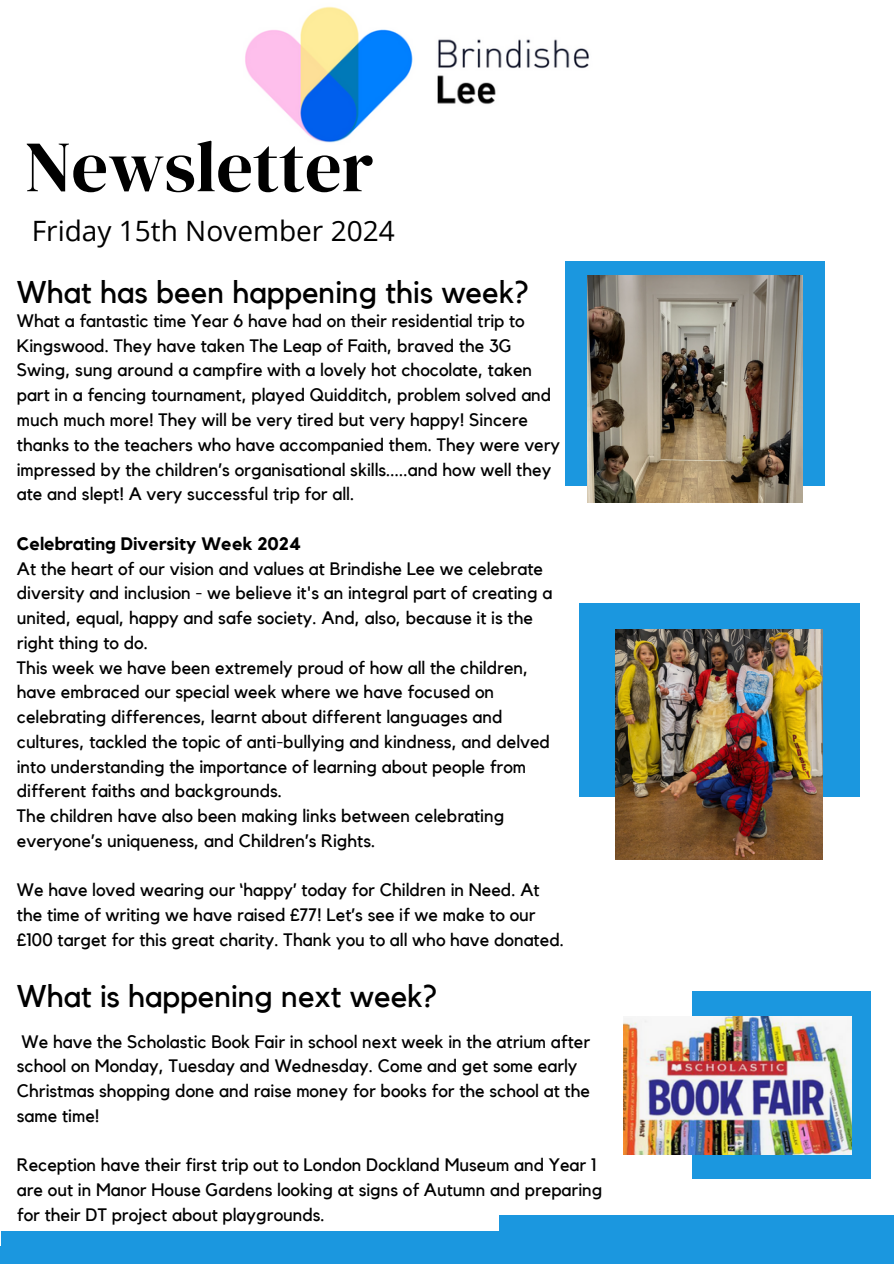
<style>
.page{position:relative;width:894px;height:1264px;background:#fff}
.page>*{position:absolute;margin:0;border:0;box-sizing:border-box;transform-origin:0 0}
.t1{font:72px "DM Serif Display";color:#000}
.t2{font:31.35px "Kollektif";color:#000}
.t3{font:28.05px "Open Sans";color:#000}
.t4{font:18px/24.8px "Kollektif";color:#000}
.t5{font:700 18px "Kollektif";color:#000}
</style>
<div class="page">
<div style="left:565px;top:261px;width:259px;height:224px;background:#1b97df"></div>
<div style="left:499px;top:1214px;width:394px;height:49px;background:#1b97df"></div>
<img style="left:245px;top:6px;width:344px;height:137px">
<div style="left:2px;top:1231px;width:502px;height:32px;background:#1b97df"></div>
<div style="left:579px;top:603px;width:280px;height:194px;background:#1b97df"></div>
<div style="left:691px;top:991px;width:179px;height:187px;background:#1b97df"></div>
<img style="left:615px;top:630px;width:207px;height:229px">
<img style="left:587px;top:275px;width:215px;height:227px">
<img style="left:623px;top:1016px;width:227px;height:137px">
<p class="t1" style="left:24px;top:117px;width:350px">Newsletter</p>
<p class="t3" style="left:32px;top:211px;width:364px">Friday 15th November 2024</p>
<p class="t2" style="left:17px;top:277px;width:513px">What has been happening this week?</p>
<p class="t4" style="left:17px;top:309px;width:544px">What a fantastic time Year 6 have had on their residential trip to Kingswood. They have taken The Leap of Faith, braved the 3G Swing, sung around a campfire with a lovely hot chocolate, taken part in a fencing tournament, played Quidditch, problem solved and much much more! They will be very tired but very happy! Sincere thanks to the teachers who have accompanied them. They were very impressed by the children’s organisational skills.....and how well they ate and slept! A very successful trip for all.</p>
<p class="t5" style="left:17px;top:535px;width:286px">Celebrating Diversity Week 2024</p>
<p class="t4" style="left:17px;top:556px;width:537px">At the heart of our vision and values at Brindishe Lee we celebrate diversity and inclusion - we believe it's an integral part of creating a united, equal, happy and safe society. And, also, because it is the right thing to do.</p>
<h2 class="t4" style="left:17px;top:655px;width:534px">This week we have been extremely proud of how all the children, have embraced our special week where we have focused on celebrating differences, learnt about different languages and cultures, tackled the topic of anti-bullying and kindness, and delved into understanding the importance of learning about people from different faiths and backgrounds.</h2>
<p class="t4" style="left:17px;top:804px;width:489px">The children have also been making links between celebrating everyone’s uniqueness, and Children’s Rights.</p>
<p class="t4" style="left:17px;top:878px;width:548px">We have loved wearing our ‘happy’ today for Children in Need. At the time of writing we have raised £77! Let’s see if we make to our £100 target for this great charity. Thank you to all who have donated.</p>
<p class="t2" style="left:17px;top:982px;width:422px">What is happening next week?</p>
<p class="t4" style="left:17px;top:1029px;width:574px">We have the Scholastic Book Fair in school next week in the atrium after school on Monday, Tuesday and Wednesday. Come and get some early Christmas shopping done and raise money for books for the school at the same time!</p>
<h2 class="t4" style="left:17px;top:1153px;width:587px">Reception have their first trip out to London Dockland Museum and Year 1 are out in Manor House Gardens looking at signs of Autumn and preparing for their DT project about playgrounds.</h2>
</div>
